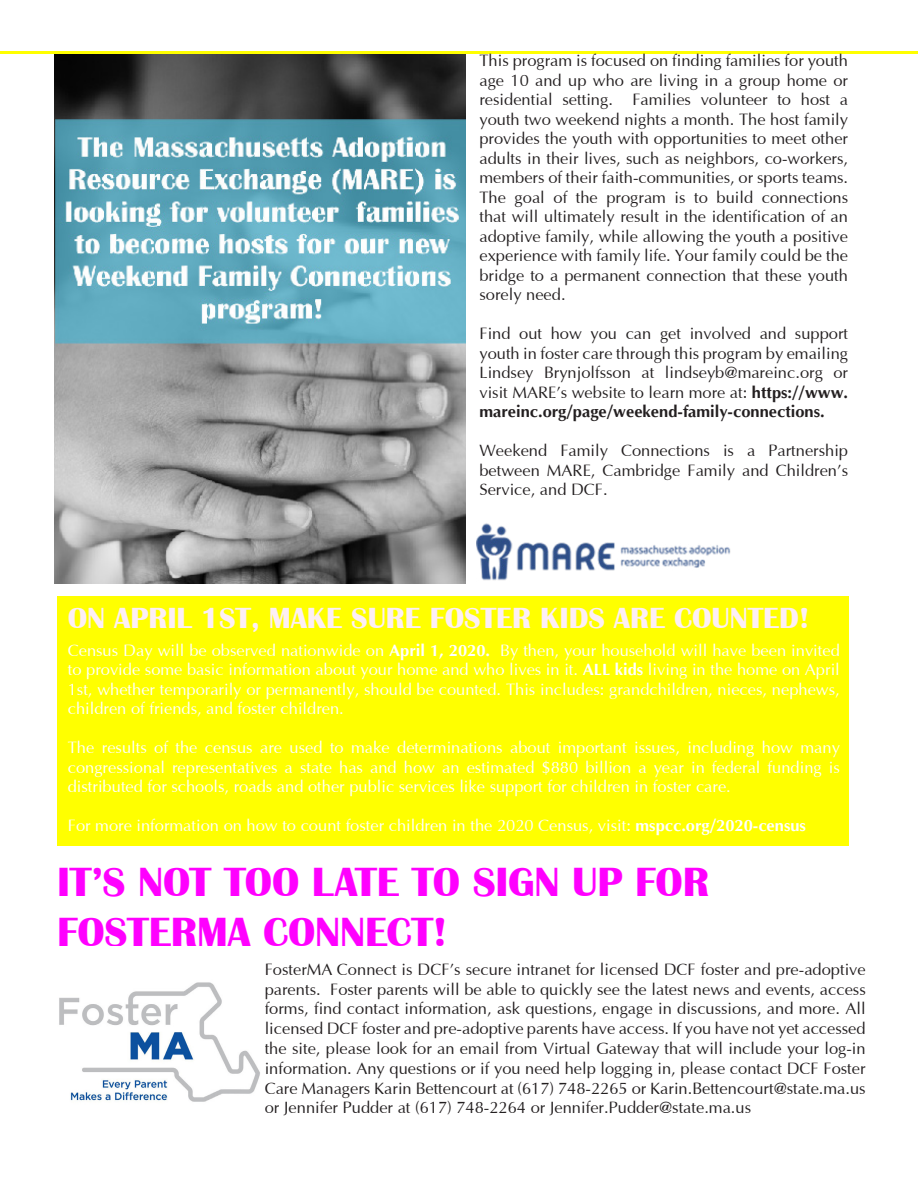
<style>
.page{position:relative;width:918px;height:1188px;background:#fff}
.page>*{position:absolute;margin:0;border:0;box-sizing:border-box;transform-origin:0 0}
.t1{font:700 42px/50.4px "Britannic";letter-spacing:-.005em;color:#f0f}
.t2{font:700 30px "Britannic";color:#fdeff5}
.t3{font:16.5px/19.5px "Optima";color:#231f20;text-align:justify}
.t4{font:16.5px/19.5px "Optima";color:#fff;text-align:justify}
.s1{font-weight:700}
</style>
<div class="page">
<hr style="left:0;top:51px;width:918px;height:3px;background:#ff0">
<img style="left:54px;top:54px;width:412px;height:529px">
<div style="left:57px;top:596px;width:791px;height:249px;background:#ff0"></div>
<img style="left:477px;top:523px;width:253px;height:58px">
<img style="left:59px;top:982px;width:201px;height:120px">
<p class="t3" style="left:479px;top:52px;width:370px">This program is focused on finding families for youth age 10 and up who are living in a group home or residential setting. Families volunteer to host a youth two weekend nights a month. The host family provides the youth with opportunities to meet other adults in their lives, such as neighbors, co-workers, members of their faith-communities, or sports teams.<br>The goal of the program is to build connections that will ultimately result in the identification of an adoptive family, while allowing the youth a positive experience with family life. Your family could be the bridge to a permanent connection that these youth sorely need.</p>
<p class="t3" style="left:479px;top:325px;width:370px">Find out how you can get involved and support youth in foster care through this program by emailing Lindsey Brynjolfsson at lindseyb@mareinc.org or visit MARE’s website to learn more at: <span class="s1">https://www. mareinc.org/page/weekend-family-connections.</span></p>
<p class="t3" style="left:479px;top:442px;width:370px">Weekend Family Connections is a Partnership between MARE, Cambridge Family and Children’s Service, and DCF.</p>
<h2 class="t2" style="left:68px;top:607px;width:743px">ON APRIL 1ST, MAKE SURE FOSTER KIDS ARE COUNTED!</h2>
<p class="t4" style="left:68px;top:642px;width:774px">Census Day will be observed nationwide on <span class="s1">April 1, 2020.</span> By then, your household will have been invited to provide some basic information about your home and who lives in it. <span class="s1">ALL kids</span> living in the home on April 1st, whether temporarily or permanently, should be counted. This includes: grandchildren, nieces, nephews, children of friends, and foster children.</p>
<p class="t4" style="left:68px;top:739px;width:774px">The results of the census are used to make determinations about important issues, including how many congressional representatives a state has and how an estimated $880 billion a year in federal funding is distributed for schools, roads and other public services like support for children in foster care.</p>
<p class="t4" style="left:68px;top:817px;width:740px">For more information on how to count foster children in the 2020 Census, visit: <span class="s1">mspcc.org/2020-census</span></p>
<h1 class="t1" style="left:57px;top:860px;width:654px">IT’S NOT TOO LATE TO SIGN UP FOR<br>FOSTERMA CONNECT!</h1>
<p class="t3" style="left:265px;top:961px;width:603px">FosterMA Connect is DCF’s secure intranet for licensed DCF foster and pre-adoptive parents. Foster parents will be able to quickly see the latest news and events, access forms, find contact information, ask questions, engage in discussions, and more. All licensed DCF foster and pre-adoptive parents have access. If you have not yet accessed the site, please look for an email from Virtual Gateway that will include your log-in information. Any questions or if you need help logging in, please contact DCF Foster Care Managers Karin Bettencourt at (617) 748-2265 or Karin.Bettencourt@state.ma.us or Jennifer Pudder at (617) 748-2264 or Jennifer.Pudder@state.ma.us</p>
</div>
